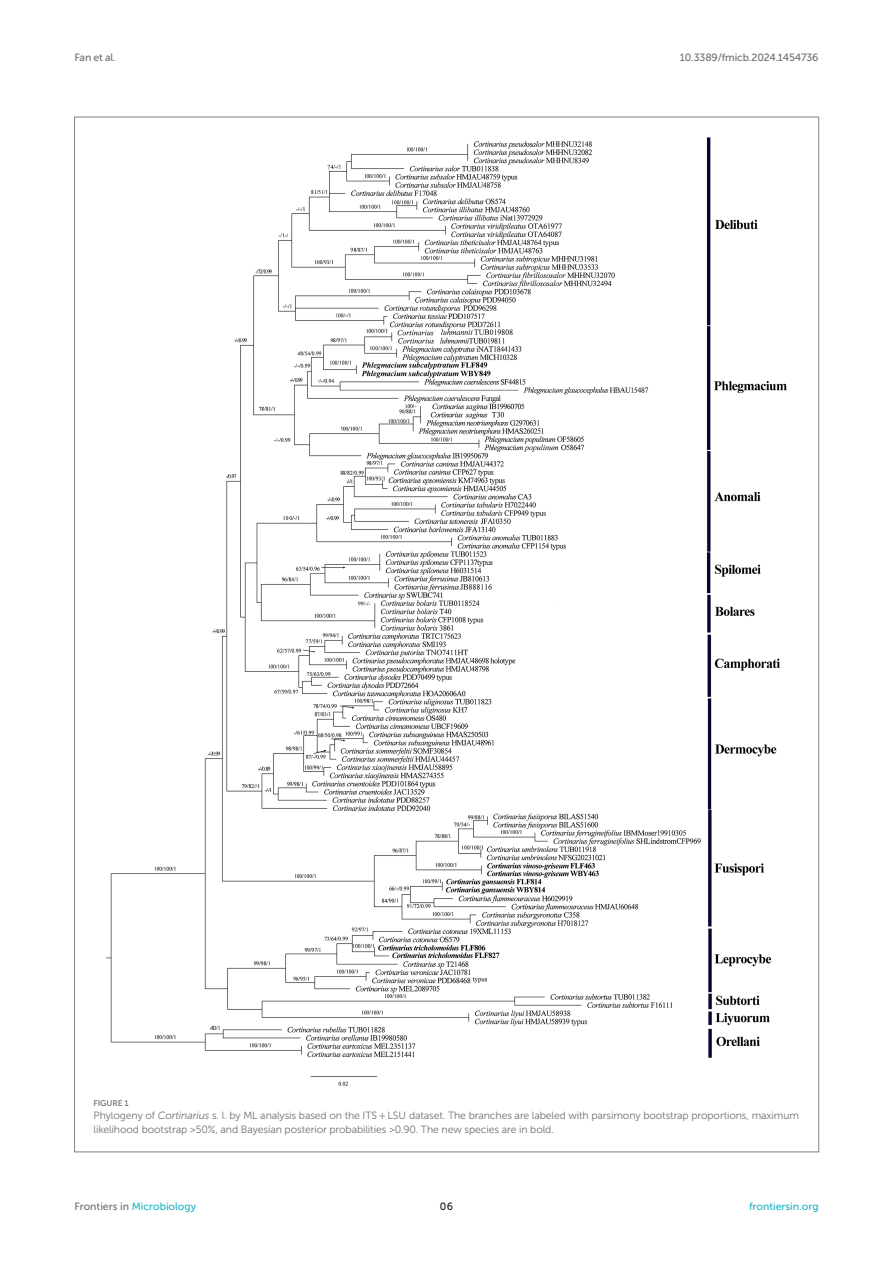
<style>
.page{position:relative;width:893px;height:1263px;background:#fff}
.page>*{position:absolute;margin:0;border:0;box-sizing:border-box;transform-origin:0 0}
.FIG_LEG{font:10.5px/13.5px "Museo Sans 300";letter-spacing:-.01em;color:#706f70}
.t1{font:10.5px "Museo Sans 500";color:#1db5c3}
.t2{font:10.5px "Museo Sans 500";letter-spacing:-.015em;color:#706f70}
.t3{font:10.5px "Museo Sans 500";color:#1b1c1b}
.FIG_HD{font:8.25px "Museo Sans 700";letter-spacing:-.01em;color:#7e7f7f}
.s1{font-style:italic}
.s2{color:#706f70}
</style>
<div class="page">
<img style="left:106px;top:137px;width:681px;height:949px">
<p class="t2" style="left:74px;top:51px;width:43px">Fan et al.</p>
<p class="t2" style="left:680px;top:51px;width:140px">10.3389/fmicb.2024.1454736</p>
<p class="FIG_HD" style="left:94px;top:1098px;width:37px">FIGURE 1</p>
<p class="FIG_LEG" style="left:94px;top:1109px;width:707px">Phylogeny of <span class="s1">Cortinarius</span> s. l. by ML analysis based on the ITS + LSU dataset. The branches are labeled with parsimony bootstrap proportions, maximum likelihood bootstrap &gt;50%, and Bayesian posterior probabilities &gt;0.90. The new species are in bold.</p>
<p class="t1" style="left:74px;top:1200px;width:123px"><span class="s2">Frontiers in</span> Microbiology</p>
<p class="t3" style="left:440px;top:1200px;width:15px">06</p>
<p class="t1" style="left:749px;top:1200px;width:71px">frontiersin.org</p>
</div>
